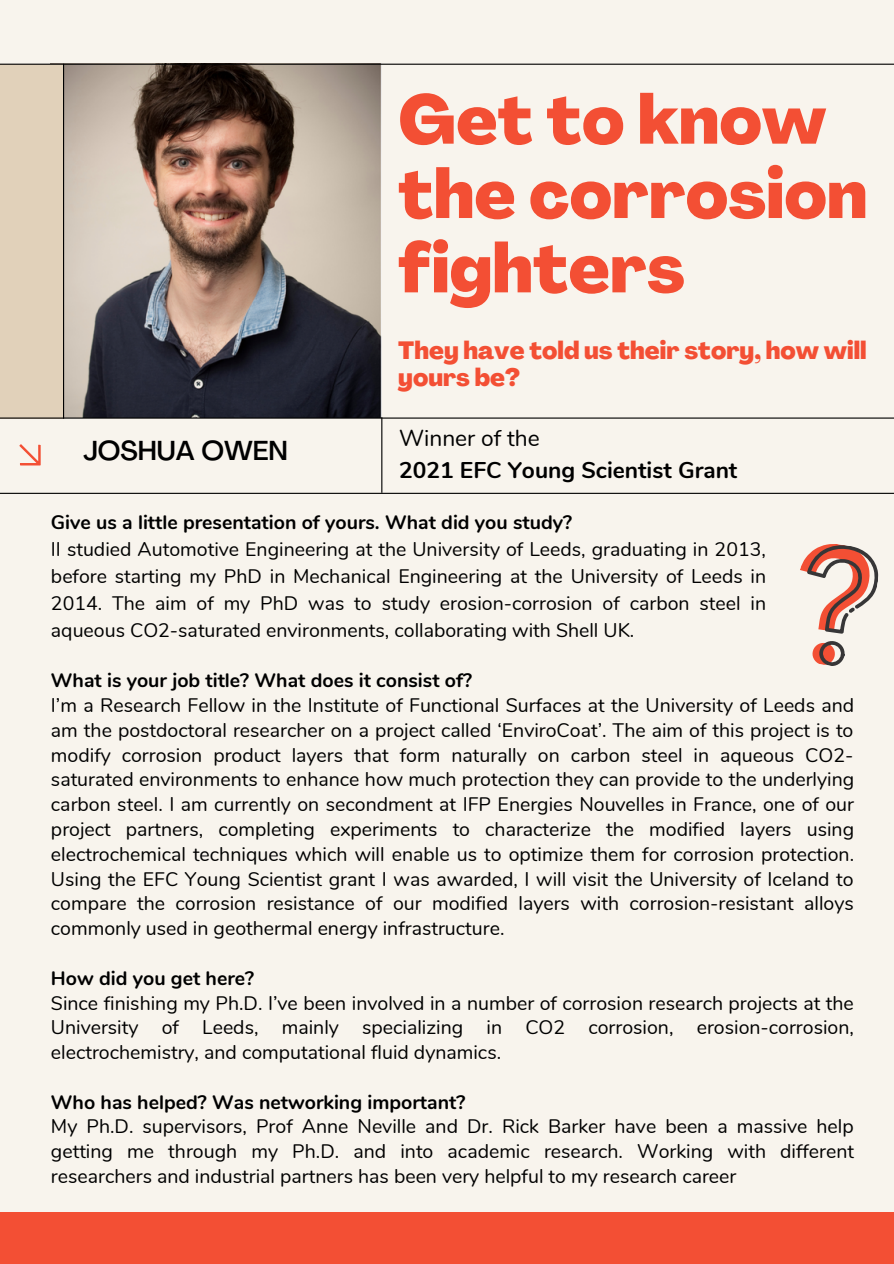
<style>
.page{position:relative;width:894px;height:1264px;background:#fff}
.page>*{position:absolute;margin:0;border:0;box-sizing:border-box;transform-origin:0 0}
.t1{font:800 68.1px/74.2px "Agrandir";color:#f34f34}
.t2{font:500 27px "Agrandir";color:#000}
.t3{font:800 24.6px/27px "Agrandir";color:#f34f34}
.t4{font:700 22.8px "Nunito";color:#000}
.t5{font:22.8px "Nunito";color:#000}
.t6{font:19.5px/24.8px "Nunito";color:#000;text-align:justify}
.t7{font:700 19.5px "Nunito";color:#000}
</style>
<div class="page">
<div style="left:0;top:0;width:893px;height:1263px;background:#f8f4ed"></div>
<img style="left:64px;top:65px;width:317px;height:352px">
<div style="left:0;top:64px;width:64px;height:354px;background:#e1d1ba"></div>
<hr style="left:0;top:64px;width:893px;height:1px;background:#000">
<hr style="left:0;top:417px;width:893px;height:1px;background:#000">
<hr style="left:0;top:493px;width:893px;height:1px;background:#000">
<hr style="left:63px;top:64px;width:1px;height:354px;background:#000">
<svg style="left:19px;top:444px;width:22px;height:22px"></svg>
<div style="left:0;top:1212px;width:893px;height:51px;background:#f34f34"></div>
<hr style="left:381px;top:417px;width:1px;height:76px;background:#000">
<svg style="left:800px;top:544px;width:79px;height:122px"></svg>
<p class="t1" style="left:398px;top:89px;width:470px">Get to know the corrosion fighters</p>
<p class="t3" style="left:398px;top:339px;width:469px">They have told us their story, how will yours be?</p>
<p class="t5" style="left:399px;top:423px;width:142px">Winner of the</p>
<p class="t4" style="left:399px;top:454px;width:339px">2021 EFC Young Scientist Grant</p>
<p class="t7" style="left:51px;top:509px;width:522px">Give us a little presentation of yours. What did you study?</p>
<p class="t6" style="left:51px;top:536px;width:716px;line-height:27px">II studied Automotive Engineering at the University of Leeds, graduating in 2013, before starting my PhD in Mechanical Engineering at the University of Leeds in 2014. The aim of my PhD was to study erosion-corrosion of carbon steel in aqueous CO2-saturated environments, collaborating with Shell UK.</p>
<p class="t2" style="left:83px;top:440px;width:206px">JOSHUA OWEN</p>
<p class="t7" style="left:51px;top:667px;width:422px">What is your job title? What does it consist of?</p>
<p class="t6" style="left:51px;top:693px;width:804px">I’m a Research Fellow in the Institute of Functional Surfaces at the University of Leeds and am the postdoctoral researcher on a project called ‘EnviroCoat’. The aim of this project is to modify corrosion product layers that form naturally on carbon steel in aqueous CO2- saturated environments to enhance how much protection they can provide to the underlying carbon steel. I am currently on secondment at IFP Energies Nouvelles in France, one of our project partners, completing experiments to characterize the modified layers using electrochemical techniques which will enable us to optimize them for corrosion protection.<br>Using the EFC Young Scientist grant I was awarded, I will visit the University of Iceland to compare the corrosion resistance of our modified layers with corrosion-resistant alloys commonly used in geothermal energy infrastructure.</p>
<p class="t7" style="left:51px;top:965px;width:205px">How did you get here?</p>
<p class="t6" style="left:51px;top:990px;width:804px">Since finishing my Ph.D. I’ve been involved in a number of corrosion research projects at the University of Leeds, mainly specializing in CO2 corrosion, erosion-corrosion, electrochemistry, and computational fluid dynamics.</p>
<p class="t7" style="left:51px;top:1088px;width:415px">Who has helped? Was networking important?</p>
<p class="t6" style="left:51px;top:1114px;width:804px">My Ph.D. supervisors, Prof Anne Neville and Dr. Rick Barker have been a massive help getting me through my Ph.D. and into academic research. Working with different researchers and industrial partners has been very helpful to my research career</p>
</div>
